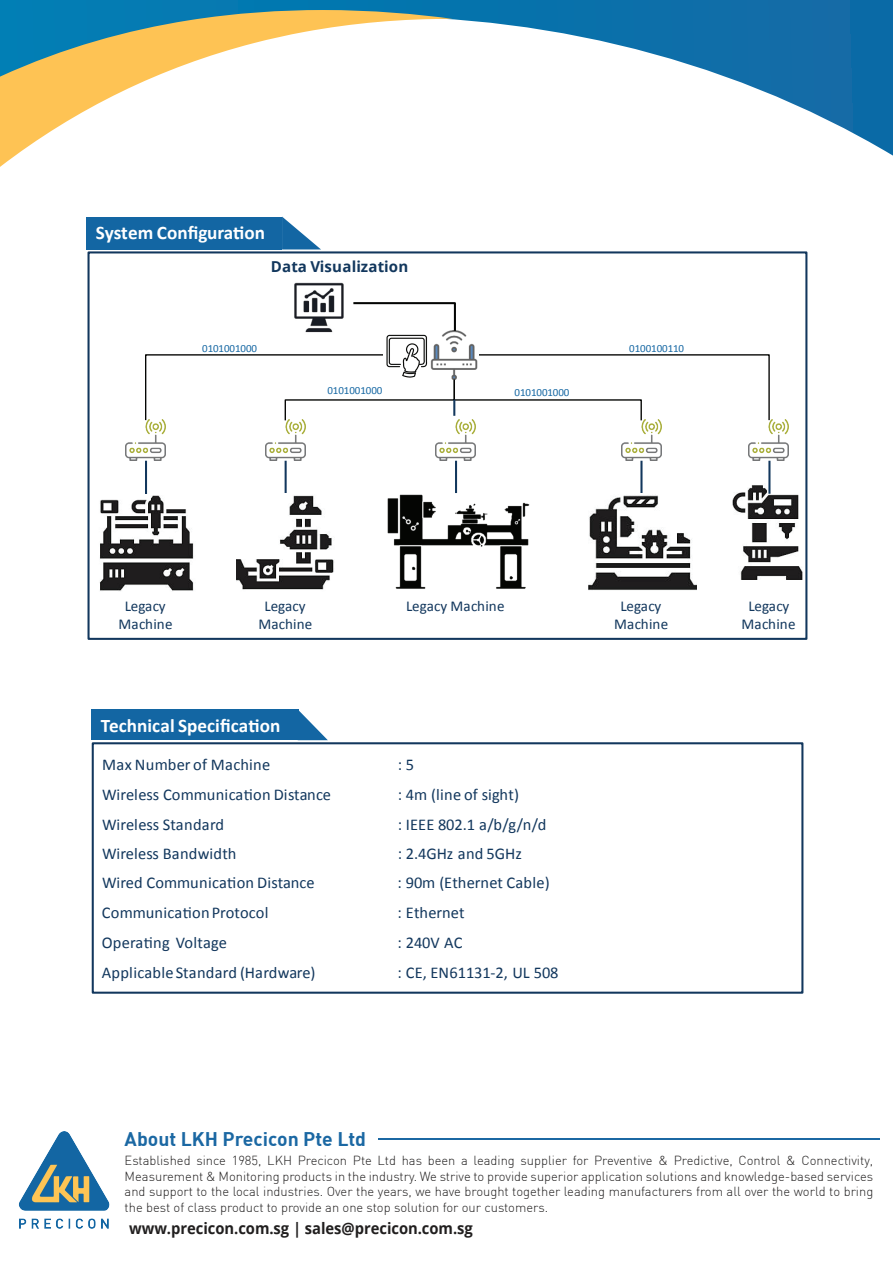
<style>
.page{position:relative;width:893px;height:1263px;background:#fff}
.page>*{position:absolute;margin:0;border:0;box-sizing:border-box;transform-origin:0 0}
.t1{font:700 19.35px "DIN";color:#1b68a3}
.t2{font:700 19.2px "Calibri";color:#fff}
.t3{font:16.5px "Calibri";letter-spacing:.01em;color:#12375d}
.t4{font:700 15.75px "Open Sans";letter-spacing:-.005em;color:#211f1f;scale:.94 1}
.t5{font:15px/17.9px "Calibri";color:#12375d;text-align:center}
.t6{font:700 15px "Open Sans";letter-spacing:.015em;color:#12375d}
.t7{font:300 12.9px/15.5px "DIN";color:#211f1f;text-align:justify}
.t8{font:10.95px "Calibri";letter-spacing:-.005em;color:#1466a2}
</style>
<div class="page">
<div style="left:91px;top:709px;width:207px;height:31px;background:#1366a3"></div>
<svg style="left:298px;top:709px;width:30px;height:31px"></svg>
<div style="left:92px;top:742px;width:711px;height:252px;border:2px solid #12375d"></div>
<img style="left:732px;top:484px;width:71px;height:96px">
<div style="left:88px;top:251px;width:719px;height:389px;border:2px solid #12375d"></div>
<img style="left:386px;top:334px;width:42px;height:19px">
<img style="left:433px;top:331px;width:42px;height:22px">
<svg style="left:353px;top:302px;width:104px;height:31px"></svg>
<img style="left:387px;top:494px;width:143px;height:95px">
<img style="left:125px;top:422px;width:41px;height:38px">
<img style="left:265px;top:422px;width:41px;height:38px">
<img style="left:435px;top:422px;width:41px;height:38px">
<img style="left:621px;top:422px;width:41px;height:38px">
<img style="left:749px;top:420px;width:40px;height:40px">
<svg style="left:145px;top:461px;width:2px;height:33px"></svg>
<svg style="left:285px;top:461px;width:2px;height:32px"></svg>
<svg style="left:455px;top:461px;width:2px;height:32px"></svg>
<svg style="left:640px;top:461px;width:2px;height:32px"></svg>
<svg style="left:768px;top:461px;width:2px;height:33px"></svg>
<svg style="left:145px;top:353px;width:625px;height:69px"></svg>
<div style="left:86px;top:217px;width:196px;height:32px;background:#1366a3"></div>
<svg style="left:282px;top:217px;width:39px;height:32px"></svg>
<img style="left:18px;top:1132px;width:92px;height:96px">
<hr style="left:378px;top:1138px;width:501px;height:1px;background:#1b68a3">
<img style="left:99px;top:495px;width:95px;height:96px">
<img style="left:237px;top:495px;width:97px;height:95px">
<img style="left:588px;top:495px;width:108px;height:96px">
<img style="left:294px;top:282px;width:50px;height:51px">
<svg style="left:0;top:0;width:893px;height:156px"></svg>
<svg style="left:0;top:10px;width:453px;height:157px"></svg>
<h2 class="t2" style="left:96px;top:219px;width:171px">System Configuration</h2>
<p class="t6" style="left:271px;top:256px;width:139px">Data Visualization</p>
<p class="t8" style="left:202px;top:340px;width:56px">0101001000</p>
<p class="t8" style="left:629px;top:340px;width:56px">0100100110</p>
<p class="t8" style="left:327px;top:383px;width:56px">0101001000</p>
<p class="t8" style="left:515px;top:385px;width:56px">0101001000</p>
<p class="t5" style="left:406px;top:597px;width:100px">Legacy Machine</p>
<p class="t5" style="left:741px;top:597px;width:56px">Legacy<br>Machine</p>
<p class="t5" style="left:119px;top:597px;width:56px">Legacy<br>Machine</p>
<p class="t5" style="left:614px;top:597px;width:56px">Legacy<br>Machine</p>
<p class="t5" style="left:258px;top:597px;width:56px">Legacy<br>Machine</p>
<h2 class="t2" style="left:101px;top:712px;width:181px">Technical Specification</h2>
<p class="t3" style="left:102px;top:753px;width:170px">Max Number of Machine</p>
<p class="t3" style="left:398px;top:753px;width:18px">:5</p>
<p class="t3" style="left:102px;top:783px;width:231px">Wireless Communication Distance</p>
<p class="t3" style="left:398px;top:783px;width:123px">: 4m (line of sight)</p>
<p class="t3" style="left:102px;top:813px;width:124px">Wireless Standard</p>
<p class="t3" style="left:398px;top:813px;width:150px">: IEEE 802.1 a/b/g/n/d</p>
<p class="t3" style="left:102px;top:842px;width:136px">Wireless Bandwidth</p>
<p class="t3" style="left:398px;top:842px;width:126px">: 2.4GHz and 5GHz</p>
<p class="t3" style="left:102px;top:871px;width:214px">Wired Communication Distance</p>
<p class="t3" style="left:398px;top:871px;width:154px">: 90m (Ethernet Cable)</p>
<p class="t3" style="left:102px;top:901px;width:168px">Communication Protocol</p>
<p class="t3" style="left:398px;top:901px;width:69px">: Ethernet</p>
<p class="t3" style="left:102px;top:931px;width:127px">Operating Voltage</p>
<p class="t3" style="left:398px;top:931px;width:66px">: 240V AC</p>
<p class="t3" style="left:102px;top:960px;width:215px">Applicable Standard (Hardware)</p>
<p class="t3" style="left:398px;top:960px;width:162px">: CE, EN61131-2, UL 508</p>
<h1 class="t1" style="left:125px;top:1126px;width:243px">About LKH Precicon Pte Ltd</h1>
<p class="t7" style="left:125px;top:1153px;width:750px">Established since 1985, LKH Precicon Pte Ltd has been a leading supplier for Preventive &amp; Predictive, Control &amp; Connectivity, Measurement &amp; Monitoring products in the industry. We strive to provide superior application solutions and knowledge-based services and support to the local industries. Over the years, we have brought together leading manufacturers from all over the world to bring the best of class product to provide an one stop solution for our customers.</p>
<p class="t4" style="left:129px;top:1217px;width:367px">www.precicon.com.sg | sales@precicon.com.sg</p>
</div>
